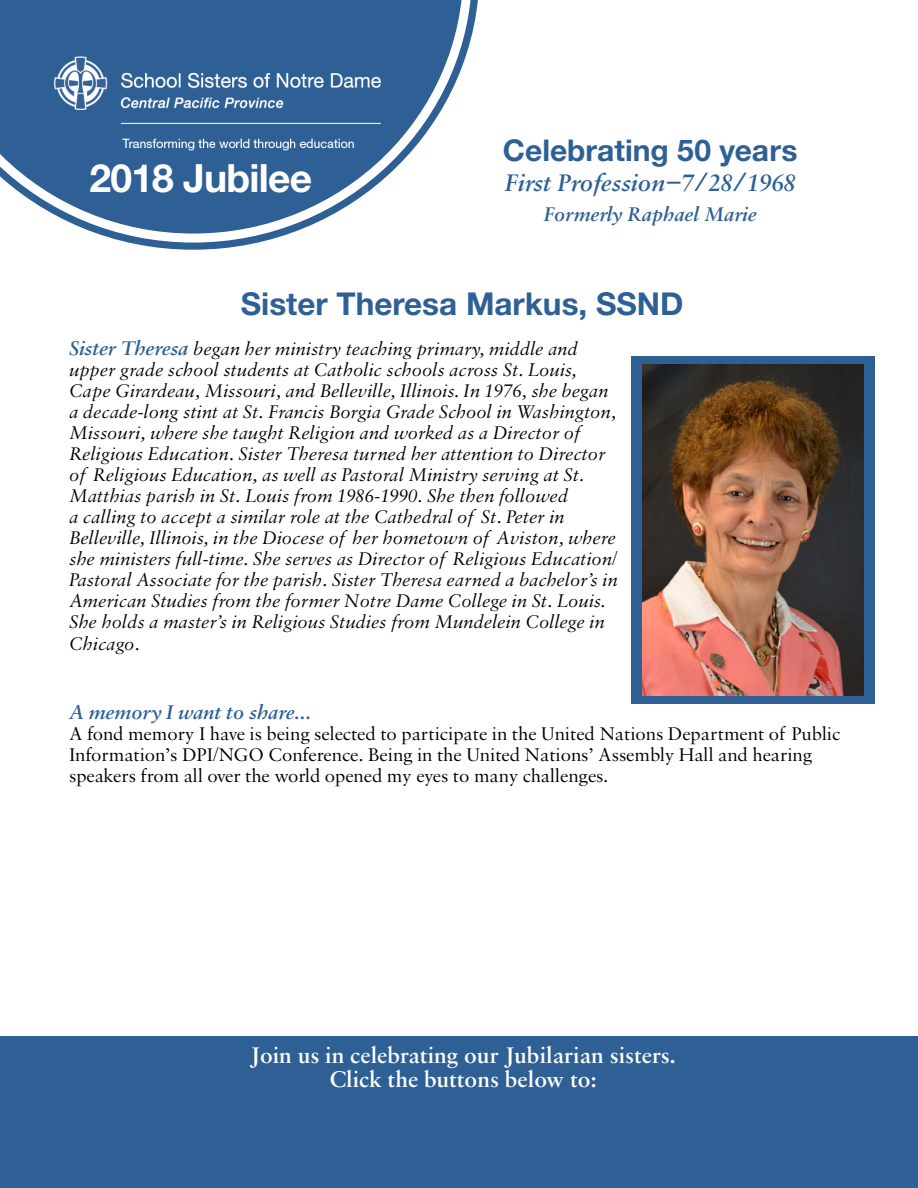
<style>
.page{position:relative;width:918px;height:1188px;background:#fff}
.page>*{position:absolute;margin:0;border:0;box-sizing:border-box;transform-origin:0 0}
.t1{font:700 39px "Helvetica Neue LT Std";letter-spacing:-.02em;color:#fff}
.t2{font:700 31.5px "Helvetica Neue LT Std";color:#2e6095}
.t3{font:700 30px "Helvetica Neue LT Std";color:#2e6095}
.t4{font:italic 600 25.5px "Sabon MT Pro";color:#2e6095}
.t5{font:600 24px/24px "Sabon MT Pro";color:#fff;text-align:center}
.t6{font:italic 600 21px "Sabon MT Pro";color:#2e6095}
.t7{font:italic 19.5px/21px "Sabon MT Pro";letter-spacing:-.005em;color:#000}
.t8{font:19.5px/21px "Sabon MT Pro";letter-spacing:-.005em;color:#000}
.s1{font-weight:600;font-size:21px;color:#2e6095}
</style>
<div class="page">
<div style="left:632px;top:356px;width:243px;height:348px;background:#2e6095"></div>
<img style="left:643px;top:365px;width:221px;height:331px">
<div style="left:0;top:1037px;width:918px;height:151px;background:#2e6095"></div>
<svg style="left:131px;top:0;width:347px;height:250px"></svg>
<svg style="left:0;top:0;width:472px;height:243px"></svg>
<img style="left:54px;top:57px;width:326px;height:93px">
<div style="left:428px;top:140px;width:445px;height:133px;background:#fff"></div>
<h1 class="t1" style="left:90px;top:154px;width:224px">2018 Jubilee</h1>
<h3 class="t3" style="left:503px;top:132px;width:296px">Celebrating 50 years</h3>
<h3 class="t4" style="left:504px;top:167px;width:293px">First Profession−7/28/1968</h3>
<p class="t6" style="left:544px;top:202px;width:215px">Formerly Raphael Marie</p>
<h2 class="t2" style="left:241px;top:284px;width:444px">Sister Theresa Markus, SSND</h2>
<p class="t7" style="left:69px;top:338px;width:550px"><span class="s1">Sister Theresa</span> began her ministry teaching primary, middle and upper grade school students at Catholic schools across St. Louis, Cape Girardeau, Missouri, and Belleville, Illinois. In 1976, she began a decade-long stint at St. Francis Borgia Grade School in Washington, Missouri, where she taught Religion and worked as a Director of Religious Education. Sister Theresa turned her attention to Director of Religious Education, as well as Pastoral Ministry serving at St.<br>Matthias parish in St. Louis from 1986-1990. She then followed<br>a calling to accept a similar role at the Cathedral of St. Peter in Belleville, Illinois, in the Diocese of her hometown of Aviston, where she ministers full-time. She serves as Director of Religious Education/ Pastoral Associate for the parish. Sister Theresa earned a bachelor’s in American Studies from the former Notre Dame College in St. Louis.<br>She holds a master’s in Religious Studies from Mundelein College in Chicago.</p>
<p class="t6" style="left:69px;top:699px;width:243px">A memory I want to share...</p>
<p class="t8" style="left:69px;top:722px;width:773px">A fond memory I have is being selected to participate in the United Nations Department of Public<br>Information’s DPI/NGO Conference. Being in the United Nations’ Assembly Hall and hearing speakers from all over the world opened my eyes to many challenges.</p>
<p class="t5" style="left:250px;top:1043px;width:427px">Join us in celebrating our Jubilarian sisters.<br>Click the buttons below to:</p>
</div>
